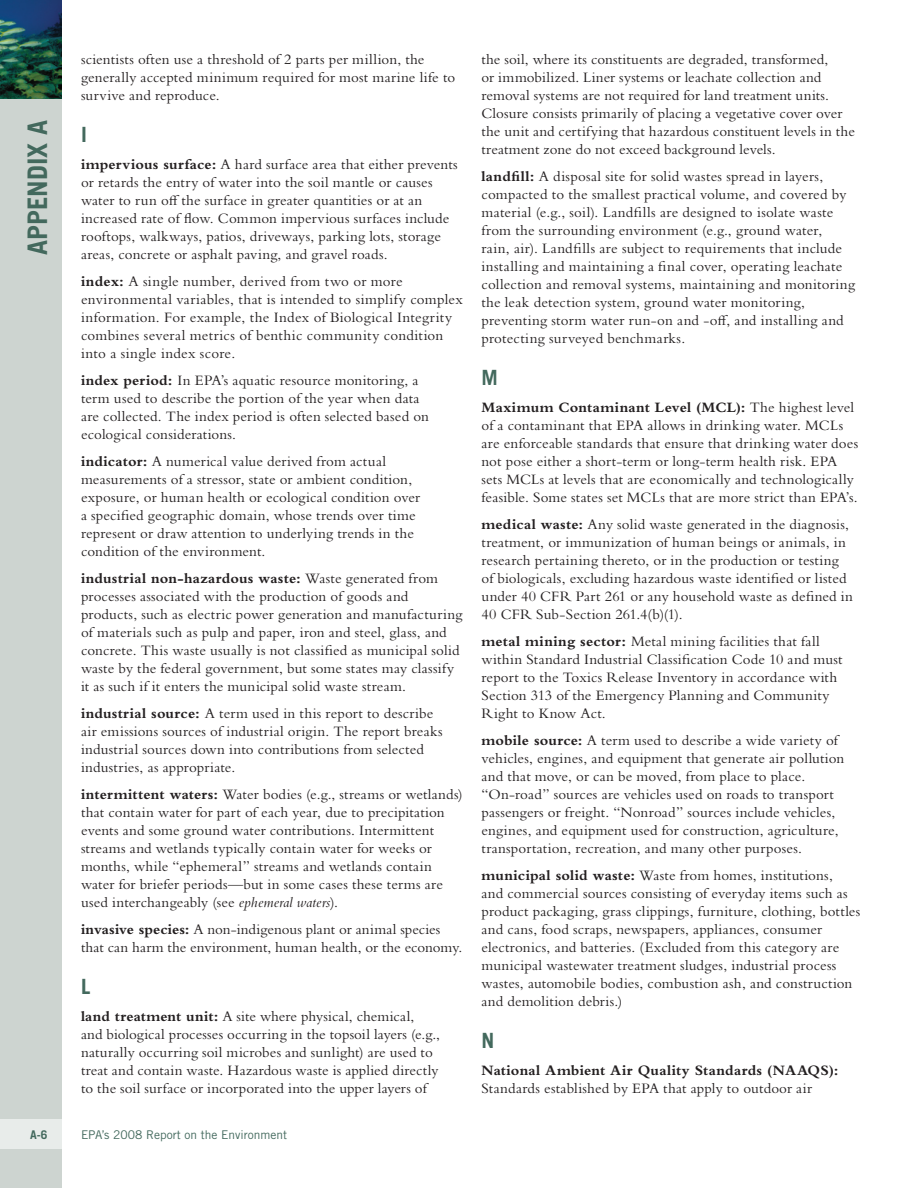
<style>
.page{position:relative;width:918px;height:1188px;background:#fff}
.page>*{position:absolute;margin:0;border:0;box-sizing:border-box;transform-origin:0 0}
.t1{font:700 27px "Trade Gothic LT Std";color:#43695d}
.glossary_letter{font:700 21px "Trade Gothic LT Std";color:#43695d}
.body_text_space_befo{font:15px/18px "Bembo Std";letter-spacing:.01em;color:#231f20}
.body_text{font:15px/18px "Bembo Std";letter-spacing:.01em;color:#231f20}
.t2{font:12px "Trade Gothic LT Std";color:#43695d}
.t3{font:700 12px "Trade Gothic LT Std";color:#43695d}
.s1{font-weight:700}
.s2{font-style:italic}
</style>
<div class="page">
<div style="left:0;top:0;width:62px;height:1188px;background:#cdd4d0"></div>
<div style="left:0;top:1119px;width:61px;height:30px;background:#e8ecea"></div>
<img style="left:0;top:0;width:62px;height:99px">
<h1 class="t1" style="left:21px;top:255px;width:137px;rotate:-90deg">APPENDIX A</h1>
<p class="body_text_space_befo" style="left:81px;top:50px;width:376px">scientists often use a threshold of 2 parts per million, the generally accepted minimum required for most marine life to survive and reproduce.</p>
<p class="glossary_letter" style="left:81px;top:122px;width:7px">I</p>
<p class="body_text" style="left:81px;top:155px;width:378px"><span class="s1">impervious surface:</span> A hard surface area that either prevents or retards the entry of water into the soil mantle or causes water to run off the surface in greater quantities or at an increased rate of flow. Common impervious surfaces include rooftops, walkways, patios, driveways, parking lots, storage areas, concrete or asphalt paving, and gravel roads.</p>
<p class="body_text_space_befo" style="left:81px;top:272px;width:383px"><span class="s1">index:</span> A single number, derived from two or more environmental variables, that is intended to simplify complex information. For example, the Index of Biological Integrity combines several metrics of benthic community condition into a single index score.</p>
<p class="body_text_space_befo" style="left:81px;top:371px;width:349px"><span class="s1">index period:</span> In EPA’s aquatic resource monitoring, a term used to describe the portion of the year when data are collected. The index period is often selected based on ecological considerations.</p>
<p class="body_text_space_befo" style="left:81px;top:452px;width:341px"><span class="s1">indicator:</span> A numerical value derived from actual measurements of a stressor, state or ambient condition, exposure, or human health or ecological condition over a specified geographic domain, whose trends over time represent or draw attention to underlying trends in the condition of the environment.</p>
<p class="body_text_space_befo" style="left:81px;top:569px;width:383px"><span class="s1">industrial non-hazardous waste:</span> Waste generated from processes associated with the production of goods and products, such as electric power generation and manufacturing of materials such as pulp and paper, iron and steel, glass, and concrete. This waste usually is not classified as municipal solid waste by the federal government, but some states may classify it as such if it enters the municipal solid waste stream.</p>
<p class="body_text_space_befo" style="left:81px;top:704px;width:363px"><span class="s1">industrial source:</span> A term used in this report to describe air emissions sources of industrial origin. The report breaks industrial sources down into contributions from selected industries, as appropriate.</p>
<p class="body_text_space_befo" style="left:81px;top:785px;width:383px"><span class="s1">intermittent waters:</span> Water bodies (e.g., streams or wetlands) that contain water for part of each year, due to precipitation events and some ground water contributions. Intermittent streams and wetlands typically contain water for weeks or months, while “ephemeral” streams and wetlands contain water for briefer periods—but in some cases these terms are used interchangeably (see <span class="s2">ephemeral waters</span>).</p>
<p class="body_text_space_befo" style="left:81px;top:920px;width:383px"><span class="s1">invasive species:</span> A non-indigenous plant or animal species that can harm the environment, human health, or the economy.</p>
<p class="glossary_letter" style="left:81px;top:974px;width:11px">L</p>
<p class="body_text" style="left:81px;top:1007px;width:360px"><span class="s1">land treatment unit:</span> A site where physical, chemical,<br>and biological processes occurring in the topsoil layers (e.g., naturally occurring soil microbes and sunlight) are used to treat and contain waste. Hazardous waste is applied directly to the soil surface or incorporated into the upper layers of</p>
<p class="t3" style="left:30px;top:1127px;width:19px">A-6</p>
<p class="t2" style="left:81px;top:1127px;width:208px">EPA’s 2008 Report on the Environment</p>
<p class="body_text" style="left:482px;top:50px;width:375px">the soil, where its constituents are degraded, transformed,<br>or immobilized. Liner systems or leachate collection and removal systems are not required for land treatment units.<br>Closure consists primarily of placing a vegetative cover over the unit and certifying that hazardous constituent levels in the treatment zone do not exceed background levels.</p>
<p class="body_text_space_befo" style="left:482px;top:167px;width:375px"><span class="s1">landfill:</span> A disposal site for solid wastes spread in layers, compacted to the smallest practical volume, and covered by material (e.g., soil). Landfills are designed to isolate waste from the surrounding environment (e.g., ground water,<br>rain, air). Landfills are subject to requirements that include installing and maintaining a final cover, operating leachate collection and removal systems, maintaining and monitoring the leak detection system, ground water monitoring, preventing storm water run-on and -off, and installing and protecting surveyed benchmarks.</p>
<p class="glossary_letter" style="left:482px;top:365px;width:18px">M</p>
<p class="body_text" style="left:482px;top:398px;width:378px"><span class="s1">Maximum Contaminant Level (MCL):</span> The highest level of a contaminant that EPA allows in drinking water. MCLs are enforceable standards that ensure that drinking water does not pose either a short-term or long-term health risk. EPA sets MCLs at levels that are economically and technologically feasible. Some states set MCLs that are more strict than EPA’s.</p>
<p class="body_text_space_befo" style="left:482px;top:515px;width:373px"><span class="s1">medical waste:</span> Any solid waste generated in the diagnosis, treatment, or immunization of human beings or animals, in research pertaining thereto, or in the production or testing of biologicals, excluding hazardous waste identified or listed under 40 CFR Part 261 or any household waste as defined in 40 CFR Sub-Section 261.4(b)(1).</p>
<p class="body_text_space_befo" style="left:482px;top:632px;width:363px"><span class="s1">metal mining sector:</span> Metal mining facilities that fall within Standard Industrial Classification Code 10 and must report to the Toxics Release Inventory in accordance with Section 313 of the Emergency Planning and Community Right to Know Act.</p>
<p class="body_text_space_befo" style="left:482px;top:731px;width:364px"><span class="s1">mobile source:</span> A term used to describe a wide variety of vehicles, engines, and equipment that generate air pollution and that move, or can be moved, from place to place. “On-road” sources are vehicles used on roads to transport passengers or freight. “Nonroad” sources include vehicles, engines, and equipment used for construction, agriculture, transportation, recreation, and many other purposes.</p>
<p class="body_text_space_befo" style="left:482px;top:866px;width:380px"><span class="s1">municipal solid waste:</span> Waste from homes, institutions,<br>and commercial sources consisting of everyday items such as product packaging, grass clippings, furniture, clothing, bottles and cans, food scraps, newspapers, appliances, consumer electronics, and batteries. (Excluded from this category are municipal wastewater treatment sludges, industrial process wastes, automobile bodies, combustion ash, and construction and demolition debris.)</p>
<p class="glossary_letter" style="left:482px;top:1028px;width:14px">N</p>
<p class="body_text" style="left:482px;top:1061px;width:359px"><span class="s1">National Ambient Air Quality Standards (NAAQS):<br></span>Standards established by EPA that apply to outdoor air</p>
</div>
